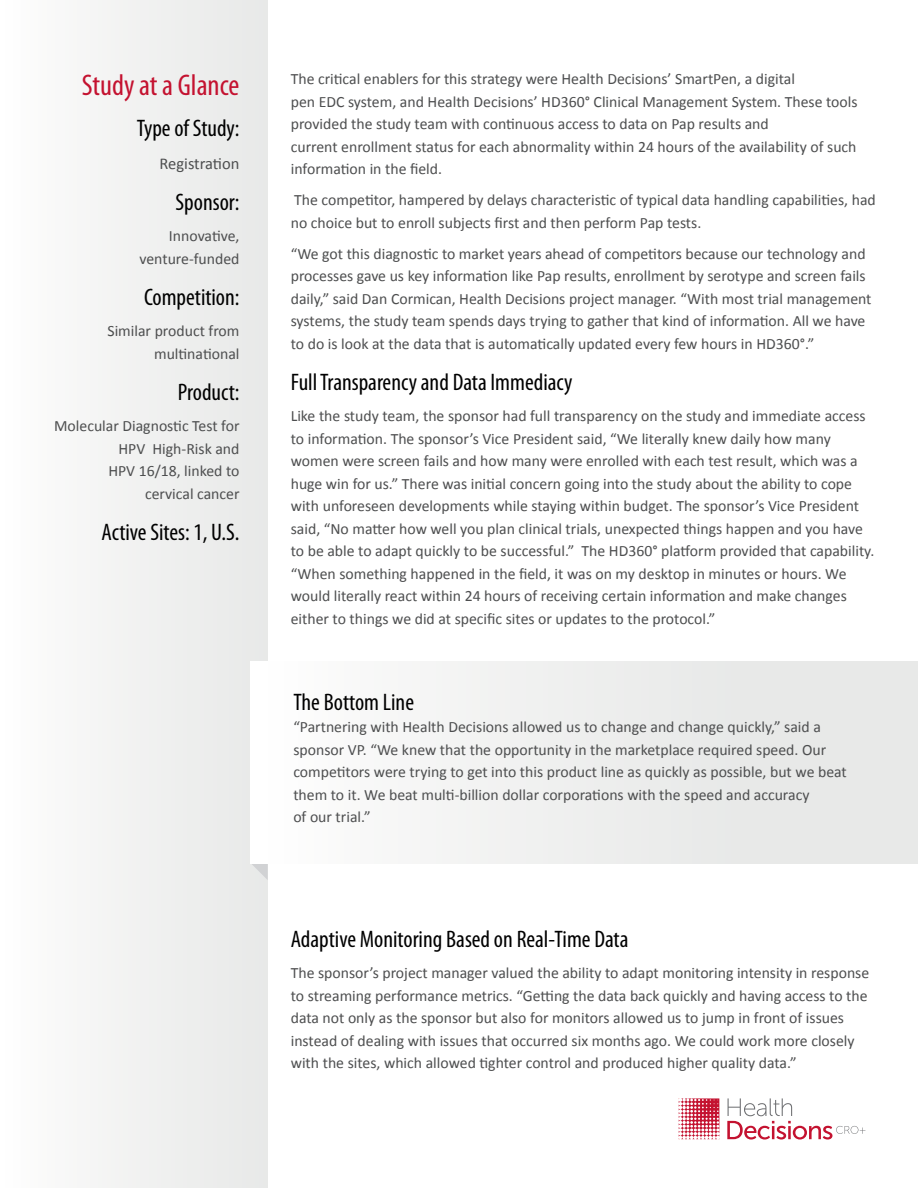
<style>
.page{position:relative;width:918px;height:1188px;background:#fff}
.page>*{position:absolute;margin:0;border:0;box-sizing:border-box;transform-origin:0 0}
.t1{font:condensed 30px "Myriad Pro";color:#c41230}
.t2{font:condensed 24px "Myriad Pro";color:#000}
.t3{font:16.5px "Calibri";color:#4d4e4f}
.t4{font:15.75px/22.5px "Calibri";color:#4d4e4f}
</style>
<div class="page">
<div style="left:0;top:0;width:268px;height:1188px;background:#f2f2f2"></div>
<svg style="left:727px;top:1098px;width:138px;height:42px"></svg>
<svg style="left:679px;top:1098px;width:40px;height:41px"></svg>
<svg style="left:251px;top:863px;width:17px;height:17px"></svg>
<div style="left:251px;top:661px;width:667px;height:202px;background:linear-gradient(to right,#fcfcfc,#e3e5e3)"></div>
<h1 class="t1" style="left:82px;top:67px;width:159px">Study at a Glance</h1>
<h2 class="t2" style="left:137px;top:114px;width:104px">Type of Study:</h2>
<p class="t3" style="left:160px;top:153px;width:81px">Registration</p>
<h2 class="t2" style="left:176px;top:188px;width:65px">Sponsor:</h2>
<p class="t4" style="left:140px;top:225px;width:102px;text-align:right">Innovative, venture-funded</p>
<h2 class="t2" style="left:144px;top:283px;width:97px">Competition:</h2>
<p class="t4" style="left:107px;top:320px;width:134px;text-align:right">Similar product from multinational</p>
<h2 class="t2" style="left:178px;top:378px;width:63px">Product:</h2>
<p class="t4" style="left:54px;top:415px;width:187px;text-align:right">Molecular Diagnostic Test for<br>HPV High-Risk and<br>HPV 16/18, linked to<br>cervical cancer</p>
<h2 class="t2" style="left:102px;top:518px;width:139px">Active Sites: 1, U.S.</h2>
<p class="t4" style="left:291px;top:68px;width:568px">The critical enablers for this strategy were Health Decisions’ SmartPen, a digital<br>pen EDC system, and Health Decisions’ HD360° Clinical Management System. These tools provided the study team with continuous access to data on Pap results and<br>current enrollment status for each abnormality within 24 hours of the availability of such information in the field.</p>
<p class="t4" style="left:291px;top:189px;width:587px">The competitor, hampered by delays characteristic of typical data handling capabilities, had no choice but to enroll subjects first and then perform Pap tests.</p>
<p class="t4" style="left:291px;top:242px;width:582px">“We got this diagnostic to market years ahead of competitors because our technology and processes gave us key information like Pap results, enrollment by serotype and screen fails daily,” said Dan Cormican, Health Decisions project manager. “With most trial management systems, the study team spends days trying to gather that kind of information. All we have to do is look at the data that is automatically updated every few hours in HD360°.”</p>
<h2 class="t2" style="left:291px;top:368px;width:283px">Full Transparency and Data Immediacy</h2>
<p class="t4" style="left:291px;top:405px;width:585px">Like the study team, the sponsor had full transparency on the study and immediate access to information. The sponsor’s Vice President said, “We literally knew daily how many women were screen fails and how many were enrolled with each test result, which was a huge win for us.” There was initial concern going into the study about the ability to cope with unforeseen developments while staying within budget. The sponsor’s Vice President said, “No matter how well you plan clinical trials, unexpected things happen and you have to be able to adapt quickly to be successful.” The HD360° platform provided that capability. “When something happened in the field, it was on my desktop in minutes or hours. We would literally react within 24 hours of receiving certain information and make changes either to things we did at specific sites or updates to the protocol.”</p>
<h2 class="t2" style="left:293px;top:687px;width:122px">The Bottom Line</h2>
<p class="t4" style="left:293px;top:716px;width:555px">“Partnering with Health Decisions allowed us to change and change quickly,” said a sponsor VP. “We knew that the opportunity in the marketplace required speed. Our competitors were trying to get into this product line as quickly as possible, but we beat them to it. We beat multi-billion dollar corporations with the speed and accuracy<br>of our trial.”</p>
<h2 class="t2" style="left:291px;top:925px;width:339px">Adaptive Monitoring Based on Real-Time Data</h2>
<p class="t4" style="left:291px;top:962px;width:580px">The sponsor’s project manager valued the ability to adapt monitoring intensity in response to streaming performance metrics. “Getting the data back quickly and having access to the data not only as the sponsor but also for monitors allowed us to jump in front of issues instead of dealing with issues that occurred six months ago. We could work more closely with the sites, which allowed tighter control and produced higher quality data.”</p>
</div>
